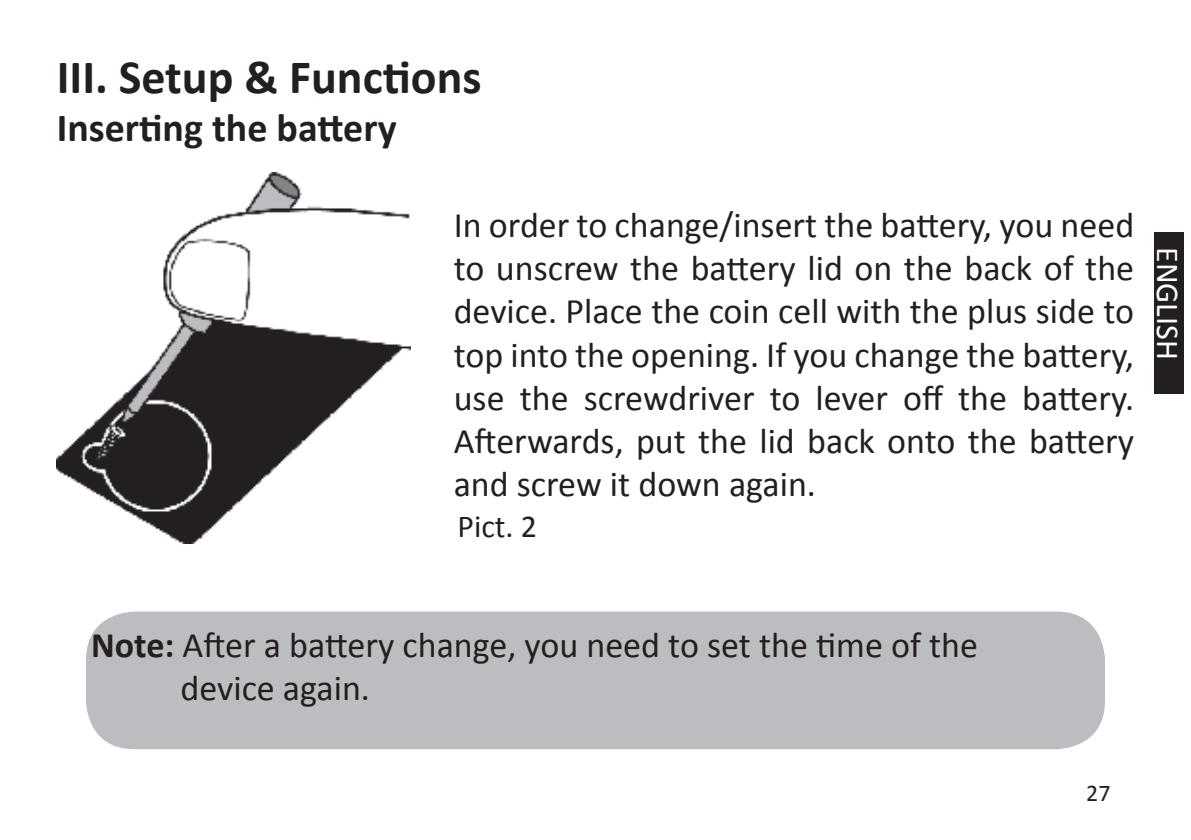
<style>
.page{position:relative;width:1191px;height:840px;background:#fff}
.page>*{position:absolute;margin:0;border:0;box-sizing:border-box;transform-origin:0 0}
.t1{font:700 48px "Calibri";color:#231f20}
.t2{font:700 40px "Calibri";color:#231f20}
.t3{font:36px/43.2px "Calibri";color:#231f20;text-align:justify}
.t4{font:32px "Calibri";color:#fff}
.t5{font:32px "Calibri";color:#231f20}
.t6{font:24px "Calibri";color:#231f20}
.s1{font-weight:700}
</style>
<div class="page">
<div style="left:1154px;top:232px;width:29px;height:161px;background:#231f20"></div>
<img style="left:57px;top:172px;width:354px;height:371px">
<div style="left:86px;top:611px;width:1019px;height:137px;background:#bcbdc0;border-radius:48px"></div>
<p class="t1" style="left:57px;top:46px;width:426px">III. Setup &amp; Functions</p>
<p class="t2" style="left:57px;top:102px;width:341px">Inserting the battery</p>
<p class="t3" style="left:454px;top:203px;width:682px">In order to change/insert the battery, you need to unscrew the battery lid on the back of the device. Place the coin cell with the plus side to top into the opening. If you change the battery, use the screwdriver to lever off the battery.<br>Afterwards, put the lid back onto the battery and screw it down again.</p>
<p class="t5" style="left:457px;top:506px;width:81px">Pict. 2</p>
<p class="t4" style="left:1188px;top:247px;width:114px;rotate:90deg">ENGLISH</p>
<p class="t3" style="left:180px;top:623px;width:799px;text-indent:-89px"><span class="s1">Note:</span> After a battery change, you need to set the time of the device again.</p>
<p class="t6" style="left:1086px;top:777px;width:26px">27</p>
</div>
